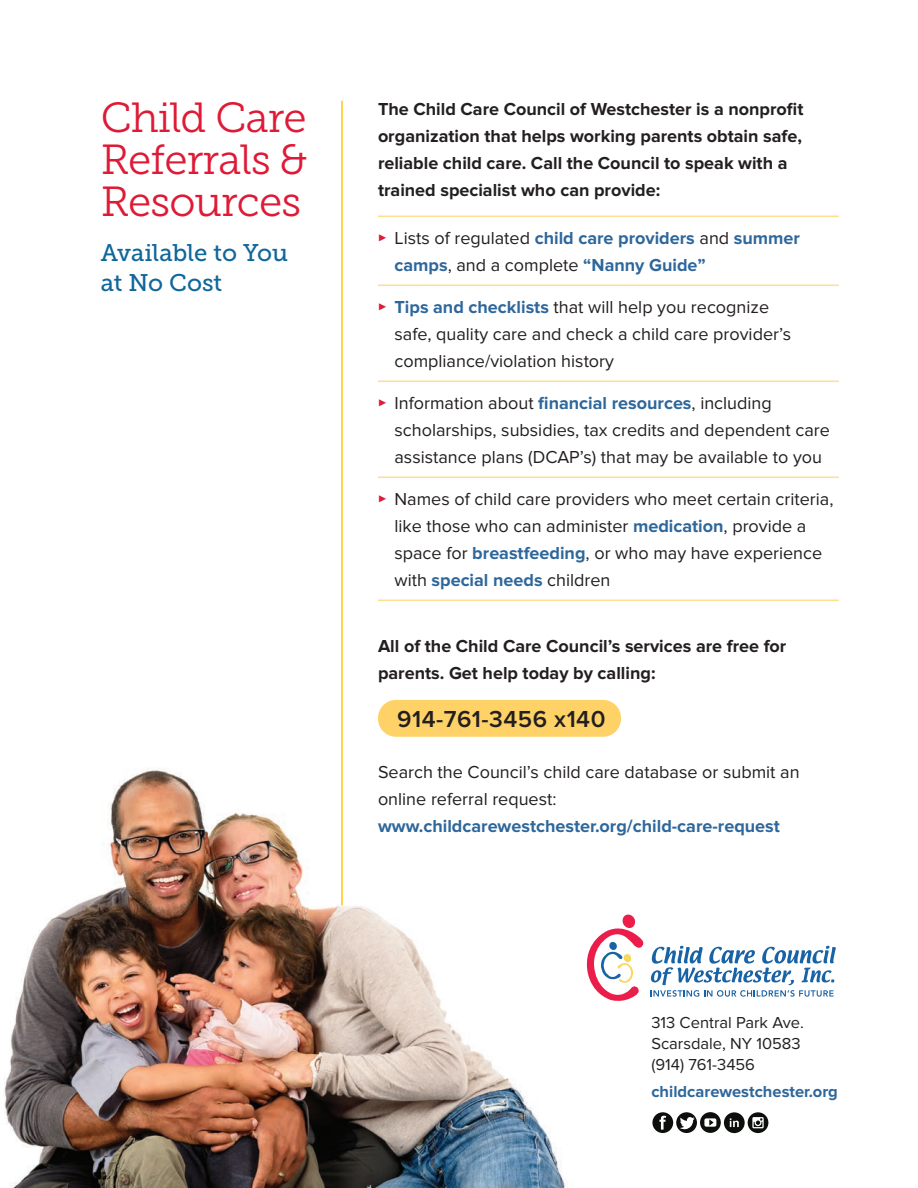
<style>
.page{position:relative;width:918px;height:1188px;background:#fff}
.page>*{position:absolute;margin:0;border:0;box-sizing:border-box;transform-origin:0 0}
.t1{font:42px/42px "Museo Slab 300";letter-spacing:-.02em;color:#de1a36;text-align:justify}
.t2{font:24px/30px "Museo Slab 500";color:#10679a}
.t3{font:600 24px "Proxima Nova";letter-spacing:.02em;color:#231f20}
.t4{font:18px/27px "Proxima Nova";color:#231f20}
.t5{font:700 18px/27px "Proxima Nova";color:#231f20}
.t6{font:700 18px/27px "Proxima Nova";color:#2e679b}
.t7{font:16.5px/21px "Proxima Nova";color:#231f20}
.t8{font:700 16.5px "Proxima Nova";color:#2e679b}
.s1{font-weight:400;color:#231f20}
.s2{font-weight:700;color:#2e679b}
</style>
<div class="page">
<img style="left:4px;top:768px;width:564px;height:420px">
<div style="left:378px;top:700px;width:243px;height:37px;background:#fed266;border-radius:18px"></div>
<hr style="left:378px;top:216px;width:461px;height:1px;background:#ffdd91">
<hr style="left:378px;top:285px;width:461px;height:1px;background:#ffdd91">
<hr style="left:378px;top:381px;width:461px;height:1px;background:#ffdd91">
<hr style="left:378px;top:477px;width:461px;height:1px;background:#ffdd91">
<hr style="left:378px;top:600px;width:461px;height:1px;background:#ffdd91">
<svg style="left:587px;top:915px;width:57px;height:86px"></svg>
<svg style="left:651px;top:946px;width:185px;height:51px"></svg>
<div style="left:724px;top:1112px;width:21px;height:21px;background:#0d0f0d;border-radius:50%"></div>
<svg style="left:730px;top:1118px;width:9px;height:9px"></svg>
<div style="left:700px;top:1112px;width:21px;height:21px;background:#0d0f0d;border-radius:50%"></div>
<div style="left:704px;top:1118px;width:12px;height:9px;background:#fff;border-radius:2px"></div>
<svg style="left:709px;top:1119px;width:5px;height:7px"></svg>
<div style="left:652px;top:1112px;width:21px;height:21px;background:#0d0f0d;border-radius:50%"></div>
<svg style="left:659px;top:1116px;width:7px;height:14px"></svg>
<svg style="left:676px;top:1112px;width:21px;height:21px"></svg>
<svg style="left:680px;top:1117px;width:15px;height:12px"></svg>
<div style="left:748px;top:1112px;width:20px;height:21px;background:#0d0f0d;border-radius:50%"></div>
<svg style="left:752px;top:1117px;width:12px;height:11px"></svg>
<hr style="left:341px;top:101px;width:2px;height:804px;background:#fec40e">
<h1 class="t1" style="left:101px;top:97px;width:208px">Child Care Referrals &amp; Resources</h1>
<h2 class="t2" style="left:101px;top:238px;width:189px">Available to You at No Cost</h2>
<p class="t5" style="left:378px;top:96px;width:427px">The Child Care Council of Westchester is a nonprofit organization that helps working parents obtain safe, reliable child care. Call the Council to speak with a trained specialist who can provide:</p>
<p class="t6" style="left:395px;top:225px;width:407px;text-indent:-17px"><sup>P</sup> <span class="s1">Lists of regulated</span> child care providers <span class="s1">and</span> summer camps<span class="s1">, and a complete</span> “Nanny Guide”</p>
<p class="t4" style="left:395px;top:294px;width:398px;text-indent:-17px"><sup>P</sup> <span class="s2">Tips and checklists</span> that will help you recognize safe, quality care and check a child care provider’s compliance/violation history</p>
<p class="t4" style="left:395px;top:390px;width:437px;text-indent:-17px"><sup>P</sup> Information about <span class="s2">financial resources</span>, including scholarships, subsidies, tax credits and dependent care assistance plans (DCAP’s) that may be available to you</p>
<p class="t4" style="left:395px;top:486px;width:441px;text-indent:-17px"><sup>P</sup> Names of child care providers who meet certain criteria, like those who can administer <span class="s2">medication</span>, provide a space for <span class="s2">breastfeeding</span>, or who may have experience with <span class="s2">special needs</span> children</p>
<p class="t5" style="left:378px;top:633px;width:410px">All of the Child Care Council’s services are free for parents. Get help today by calling:</p>
<h2 class="t3" style="left:397px;top:705px;width:210px">914-761-3456 x140</h2>
<p class="t4" style="left:378px;top:759px;width:423px">Search the Council’s child care database or submit an online referral request:</p>
<p class="t6" style="left:378px;top:813px;width:403px">www.childcarewestchester.org/child-care-request</p>
<p class="t7" style="left:651px;top:1012px;width:154px">313 Central Park Ave.<br>Scarsdale, NY 10583 (914) 761-3456</p>
<p class="t8" style="left:651px;top:1082px;width:188px">childcarewestchester.org</p>
</div>
